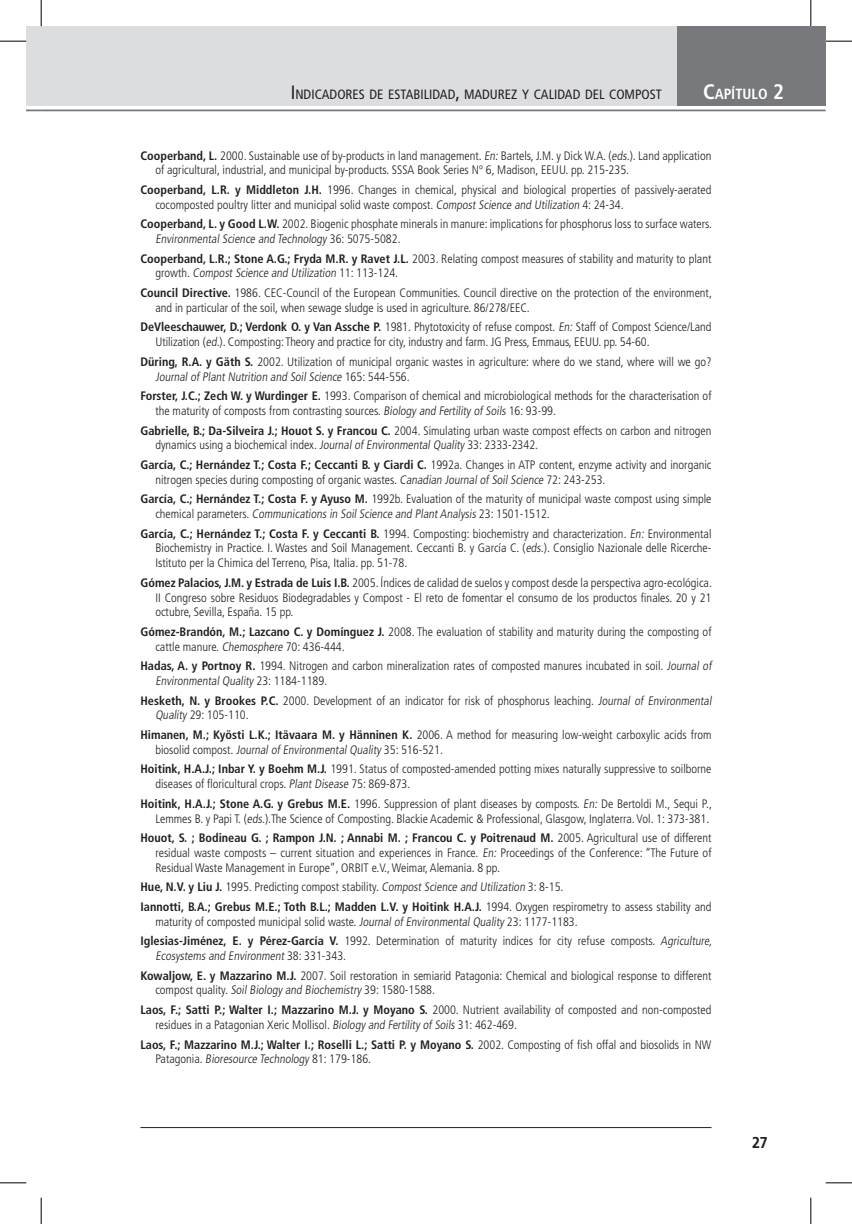
<style>
.page{position:relative;width:852px;height:1224px;background:#fff}
.page>*{position:absolute;margin:0;border:0;box-sizing:border-box;transform-origin:0 0}
.t1{font:700 15.75px "Frutiger LT Std";color:#231f20;scale:.9 1}
.t2{font:700 condensed 14.7px "Frutiger LT Std";color:#fff}
.t3{font:condensed 13.47px "Frutiger LT Std";color:#231f20}
.t4{font:300 condensed 12.25px/14.7px "Frutiger LT Std";color:#231f20}
.s1{font-size:19.25px}
.s2{font-size:21px}
.s3{font-weight:700}
</style>
<div class="page">
<div style="left:676px;top:26px;width:149px;height:80px;background:#76787b"></div>
<div style="left:26px;top:26px;width:15px;height:80px;background:#dcdddf"></div>
<div style="left:41px;top:26px;width:635px;height:80px;background:#dcdddf"></div>
<svg style="left:26px;top:109px;width:15px;height:2px"></svg>
<hr style="left:41px;top:109px;width:784px;height:2px;background:#76787b">
<hr style="left:140px;top:1127px;width:571px;height:1px;background:#231f20">
<svg style="left:0;top:41px;width:26px;height:1px"></svg>
<svg style="left:825px;top:41px;width:26px;height:1px"></svg>
<svg style="left:0;top:1182px;width:26px;height:1px"></svg>
<svg style="left:825px;top:1182px;width:26px;height:1px"></svg>
<svg style="left:41px;top:0;width:1px;height:26px"></svg>
<svg style="left:41px;top:1197px;width:1px;height:26px"></svg>
<svg style="left:810px;top:0;width:1px;height:26px"></svg>
<svg style="left:810px;top:1197px;width:1px;height:26px"></svg>
<p class="t3" style="left:290px;top:89px;width:372px"><span class="s1">I</span>NDICADORES DE ESTABILIDAD<span class="s1">,</span> MADUREZ Y CALIDAD DEL COMPOST</p>
<p class="t2" style="left:702px;top:88px;width:82px"><span class="s2">C</span>APÍTULO <span class="s2">2</span></p>
<p class="t4" style="left:155px;top:149px;width:557px;text-indent:-15px"><span class="s3">Cooperband, L.</span> 2000. Sustainable use of by-products in land management. En: Bartels, J.M. y Dick W.A. (eds.). Land application of agricultural, industrial, and municipal by-products. SSSA Book Series Nº 6, Madison, EEUU. pp. 215-235.</p>
<p class="t4" style="left:155px;top:183px;width:557px;text-indent:-15px"><span class="s3">Cooperband, L.R. y Middleton J.H.</span> 1996. Changes in chemical, physical and biological properties of passively-aerated cocomposted poultry litter and municipal solid waste compost. Compost Science and Utilization 4: 24-34.</p>
<p class="t4" style="left:155px;top:218px;width:558px;text-indent:-15px"><span class="s3">Cooperband, L. y Good L.W.</span> 2002. Biogenic phosphate minerals in manure: implications for phosphorus loss to surface waters.<br>Environmental Science and Technology 36: 5075-5082.</p>
<p class="t4" style="left:155px;top:252px;width:557px;text-indent:-15px"><span class="s3">Cooperband, L.R.; Stone A.G.; Fryda M.R. y Ravet J.L.</span> 2003. Relating compost measures of stability and maturity to plant growth. Compost Science and Utilization 11: 113-124.</p>
<p class="t4" style="left:155px;top:286px;width:558px;text-indent:-15px"><span class="s3">Council Directive.</span> 1986. CEC-Council of the European Communities. Council directive on the protection of the environment, and in particular of the soil, when sewage sludge is used in agriculture. 86/278/EEC.</p>
<p class="t4" style="left:155px;top:321px;width:557px;text-indent:-15px"><span class="s3">DeVleeschauwer, D.; Verdonk O. y Van Assche P.</span> 1981. Phytotoxicity of refuse compost. En: Staff of Compost Science/Land<br>Utilization (ed.). Composting: Theory and practice for city, industry and farm. JG Press, Emmaus, EEUU. pp. 54-60.</p>
<p class="t4" style="left:155px;top:355px;width:557px;text-indent:-15px"><span class="s3">Düring, R.A. y Gäth S.</span> 2002. Utilization of municipal organic wastes in agriculture: where do we stand, where will we go?<br>Journal of Plant Nutrition and Soil Science 165: 544-556.</p>
<p class="t4" style="left:155px;top:389px;width:557px;text-indent:-15px"><span class="s3">Forster, J.C.; Zech W. y Wurdinger E.</span> 1993. Comparison of chemical and microbiological methods for the characterisation of the maturity of composts from contrasting sources. Biology and Fertility of Soils 16: 93-99.</p>
<p class="t4" style="left:155px;top:424px;width:557px;text-indent:-15px"><span class="s3">Gabrielle, B.; Da-Silveira J.; Houot S. y Francou C.</span> 2004. Simulating urban waste compost effects on carbon and nitrogen dynamics using a biochemical index. Journal of Environmental Quality 33: 2333-2342.</p>
<p class="t4" style="left:155px;top:458px;width:557px;text-indent:-15px"><span class="s3">García, C.; Hernández T.; Costa F.; Ceccanti B. y Ciardi C.</span> 1992a. Changes in ATP content, enzyme activity and inorganic nitrogen species during composting of organic wastes. Canadian Journal of Soil Science 72: 243-253.</p>
<p class="t4" style="left:155px;top:492px;width:557px;text-indent:-15px"><span class="s3">García, C.; Hernández T.; Costa F. y Ayuso M.</span> 1992b. Evaluation of the maturity of municipal waste compost using simple chemical parameters. Communications in Soil Science and Plant Analysis 23: 1501-1512.</p>
<p class="t4" style="left:155px;top:527px;width:557px;text-align:justify;text-indent:-15px"><span class="s3">García, C.; Hernández T.; Costa F. y Ceccanti B.</span> 1994. Composting: biochemistry and characterization. En: Environmental Biochemistry in Practice. I. Wastes and Soil Management. Ceccanti B. y García C. (eds.). Consiglio Nazionale delle Ricerche-Istituto per la Chimica del Terreno, Pisa, Italia. pp. 51-78.</p>
<p class="t4" style="left:155px;top:576px;width:558px;text-align:justify;text-indent:-15px"><span class="s3">Gómez Palacios, J.M. y Estrada de Luis I.B.</span> 2005. Índices de calidad de suelos y compost desde la perspectiva agro-ecológica.<br>II Congreso sobre Residuos Biodegradables y Compost - El reto de fomentar el consumo de los productos finales. 20 y 21 octubre, Sevilla, España. 15 pp.</p>
<p class="t4" style="left:155px;top:625px;width:557px;text-indent:-15px"><span class="s3">Gómez-Brandón, M.; Lazcano C. y Domínguez J.</span> 2008. The evaluation of stability and maturity during the composting of cattle manure. Chemosphere 70: 436-444.</p>
<p class="t4" style="left:155px;top:659px;width:557px;text-indent:-15px"><span class="s3">Hadas, A. y Portnoy R.</span> 1994. Nitrogen and carbon mineralization rates of composted manures incubated in soil. Journal of<br>Environmental Quality 23: 1184-1189.</p>
<p class="t4" style="left:155px;top:694px;width:559px;text-indent:-15px"><span class="s3">Hesketh, N. y Brookes P.C.</span> 2000. Development of an indicator for risk of phosphorus leaching. Journal of Environmental<br>Quality 29: 105-110.</p>
<p class="t4" style="left:155px;top:728px;width:557px;text-indent:-15px"><span class="s3">Himanen, M.; Kyösti L.K.; Itävaara M. y Hänninen K.</span> 2006. A method for measuring low-weight carboxylic acids from biosolid compost. Journal of Environmental Quality 35: 516-521.</p>
<p class="t4" style="left:155px;top:762px;width:557px;text-indent:-15px"><span class="s3">Hoitink, H.A.J.; Inbar Y. y Boehm M.J.</span> 1991. Status of composted-amended potting mixes naturally suppressive to soilborne diseases of floricultural crops. Plant Disease 75: 869-873.</p>
<p class="t4" style="left:140px;top:797px;width:572px;text-align:right"><span class="s3">Hoitink, H.A.J.; Stone A.G. y Grebus M.E.</span> 1996. Suppression of plant diseases by composts. En: De Bertoldi M., Sequi P.,<br>Lemmes B. y Papi T. (eds.).The Science of Composting. Blackie Academic &amp; Professional, Glasgow, Inglaterra. Vol. 1: 373-381.</p>
<p class="t4" style="left:155px;top:831px;width:557px;text-align:justify;text-indent:-15px"><span class="s3">Houot, S. ; Bodineau G. ; Rampon J.N. ; Annabi M. ; Francou C. y Poitrenaud M.</span> 2005. Agricultural use of different residual waste composts – current situation and experiences in France. En: Proceedings of the Conference: ‘‘The Future of Residual Waste Management in Europe”, ORBIT e.V., Weimar, Alemania. 8 pp.</p>
<p class="t4" style="left:140px;top:878px;width:572px;line-height:19.6px"><span class="s3">Hue, N.V. y Liu J.</span> 1995. Predicting compost stability. Compost Science and Utilization 3: 8-15.<br><span class="s3">Iannotti, B.A.; Grebus M.E.; Toth B.L.; Madden L.V. y Hoitink H.A.J.</span> 1994. Oxygen respirometry to assess stability and</p>
<p class="t4" style="left:140px;top:912px;width:574px;line-height:19.6px;text-indent:15px">maturity of composted municipal solid waste. Journal of Environmental Quality 23: 1177-1183.<br><span class="s3">Iglesias-Jiménez, E. y Pérez-García V.</span> 1992. Determination of maturity indices for city refuse composts. Agriculture,</p>
<p class="t4" style="left:140px;top:946px;width:572px;line-height:19.6px;text-indent:15px">Ecosystems and Environment 38: 331-343.<br><span class="s3">Kowaljow, E. y Mazzarino M.J.</span> 2007. Soil restoration in semiarid Patagonia: Chemical and biological response to different</p>
<p class="t4" style="left:140px;top:981px;width:572px;line-height:19.6px;text-indent:15px">compost quality. Soil Biology and Biochemistry 39: 1580-1588.<br><span class="s3">Laos, F.; Satti P.; Walter I.; Mazzarino M.J. y Moyano S.</span> 2000. Nutrient availability of composted and non-composted</p>
<p class="t4" style="left:140px;top:1015px;width:572px;line-height:19.6px;text-indent:15px">residues in a Patagonian Xeric Mollisol. Biology and Fertility of Soils 31: 462-469.<br><span class="s3">Laos, F.; Mazzarino M.J.; Walter I.; Roselli L.; Satti P. y Moyano S.</span> 2002. Composting of fish offal and biosolids in NW</p>
<p class="t4" style="left:155px;top:1052px;width:217px">Patagonia. Bioresource Technology 81: 179-186.</p>
<p class="t1" style="left:751px;top:1136px;width:19px">27</p>
</div>
